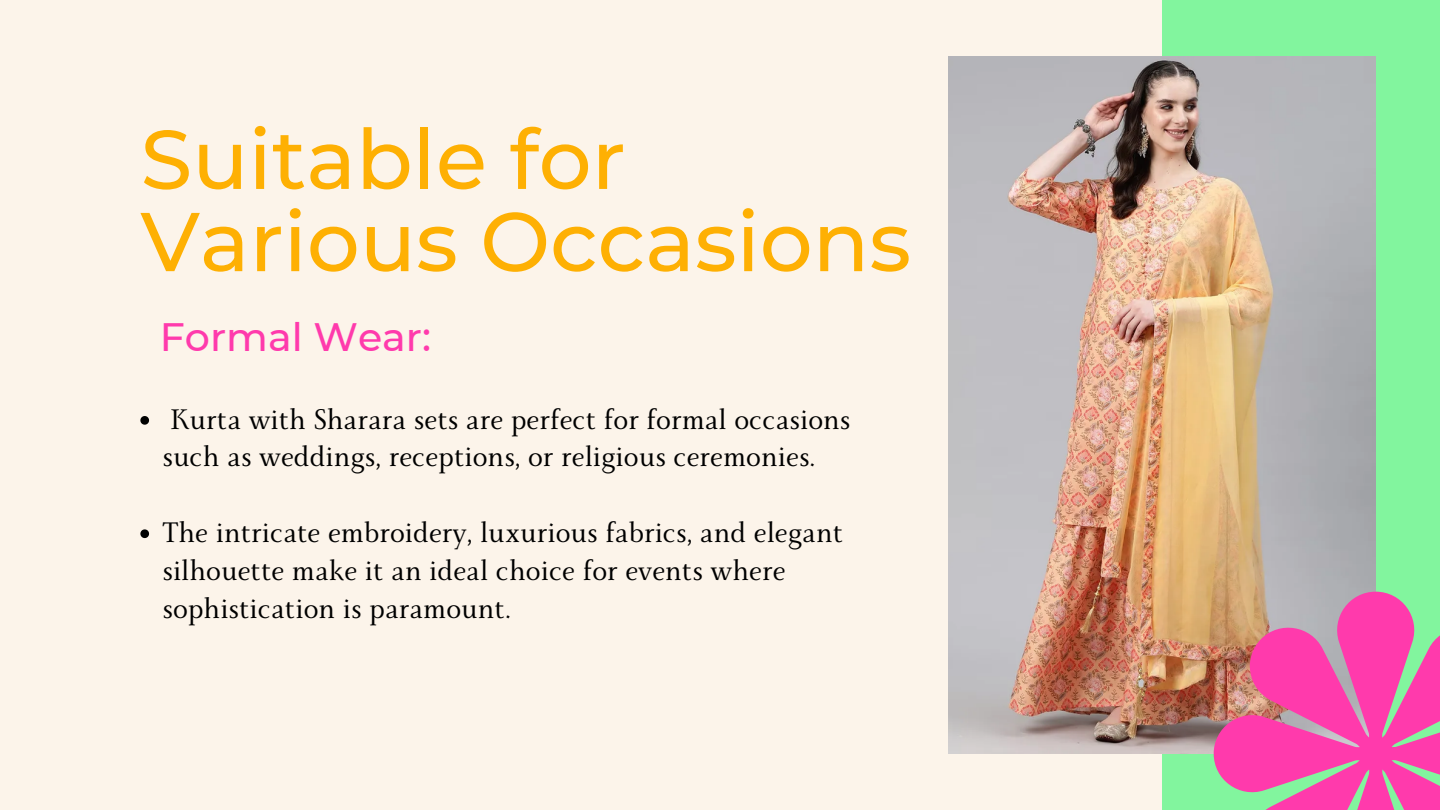
<style>
.page{position:relative;width:1440px;height:810px;background:#fcf4ea}
.page>*{position:absolute;margin:0;border:0;box-sizing:border-box;transform-origin:0 0}
.t1{font:500 83.2px/82.2px "Montserrat";color:#feb003}
.t2{font:500 39.6px "Montserrat";color:#ff3aac}
.t3{font:31.5px/37.8px "Monterchi Serif";color:#000}
</style>
<div class="page">
<div style="left:1162px;top:0;width:278px;height:810px;background:#82f59e"></div>
<img style="left:948px;top:56px;width:428px;height:698px">
<img style="left:1214px;top:592px;width:199px;height:199px">
<svg style="left:1243px;top:620px;width:197px;height:190px;background:#e85ca8"></svg>
<svg style="left:140px;top:416px;width:9px;height:9px"></svg>
<svg style="left:140px;top:529px;width:9px;height:9px"></svg>
<p class="t1" style="left:141px;top:118px;width:772px">Suitable for<br>Various Occasions</p>
<p class="t2" style="left:160px;top:313px;width:273px">Formal Wear:</p>
<h1 class="t3" style="left:162px;top:405px;width:690px">Kurta with Sharara sets are perfect for formal occasions such as weddings, receptions, or religious ceremonies.</h1>
<h2 class="t3" style="left:162px;top:518px;width:682px">The intricate embroidery, luxurious fabrics, and elegant silhouette make it an ideal choice for events where sophistication is paramount.</h2>
</div>
